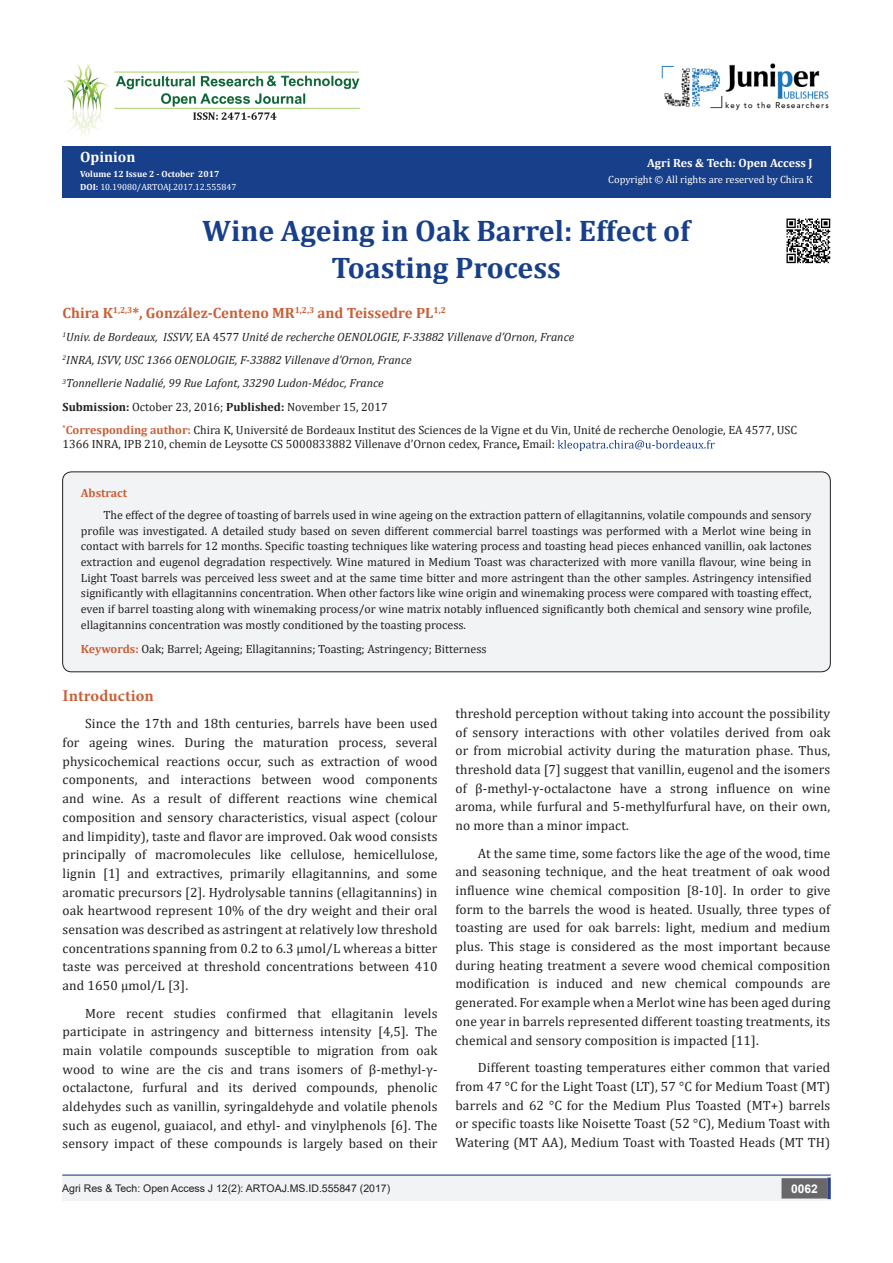
<style>
.page{position:relative;width:893px;height:1263px;background:#fff}
.page>*{position:absolute;margin:0;border:0;box-sizing:border-box;transform-origin:0 0}
.t1{font:700 29.85px "Cambria";color:#183f89}
.t2{font:700 16.5px "Minion Pro";letter-spacing:.005em;color:#ca5f37}
.t3{font:700 15px "Cambria";color:#ca5f37}
.t4{font:700 15px "Cambria";color:#fffefc}
.t5{font:13.5px/18.8px "Cambria";letter-spacing:.01em;color:#231f20;text-align:justify}
.t6{font:12px/15.8px "Cambria";color:#231f20}
.t7{font:italic 12px "Cambria";color:#231f20}
.t8{font:700 12px "Cambria";color:#fffefc}
.t9{font:700 12px "Cambria";color:#ca5f37}
.t10{font:700 12px "Arial";color:#fff}
.t11{font:10.5px "Arial";color:#231f20}
.t12{font:10.5px "Cambria";color:#fffefc}
.t13{font:9px "Cambria";color:#fff}
.t14{font:700 9px "Cambria";color:#fffefc}
.s1{font-weight:700}
.s2{font-style:normal}
.s3{font-weight:700;color:#ca5f37}
</style>
<div class="page">
<svg style="left:558px;top:440px;width:157px;height:11px"></svg>
<div style="left:62px;top:1176px;width:441px;height:25px;background:#f2f3f4"></div>
<div style="left:503px;top:1176px;width:328px;height:25px;background:#f2f3f4"></div>
<div style="left:782px;top:1179px;width:45px;height:19px;background:#68676a"></div>
<div style="left:781px;top:1178px;width:46px;height:20px;border:2px solid #68676a"></div>
<svg style="left:827px;top:1178px;width:4px;height:21px"></svg>
<img style="left:661px;top:63px;width:168px;height:47px">
<img style="left:64px;top:64px;width:296px;height:73px">
<div style="left:62px;top:146px;width:769px;height:52px;background:#183f89"></div>
<hr style="left:62px;top:1174px;width:769px;height:2px;background:#253f8e">
<div style="left:63px;top:472px;width:767px;height:200px;background:#f2f3f4;border-radius:9px"></div>
<div style="left:62px;top:471px;width:769px;height:201px;border:1px solid #231f20;border-radius:9px"></div>
<img style="left:786px;top:218px;width:45px;height:46px">
<p class="t4" style="left:80px;top:147px;width:57px">Opinion</p>
<p class="t14" style="left:80px;top:168px;width:141px">Volume 12 Issue 2 - October 2017</p>
<p class="t13" style="left:80px;top:181px;width:158px"><span class="s1">DOI:</span> 10.19080/ARTOAJ.2017.12.555847</p>
<p class="t8" style="left:647px;top:155px;width:167px">Agri Res &amp; Tech: Open Access J</p>
<p class="t12" style="left:608px;top:173px;width:206px">Copyright © All rights are reserved by Chira K</p>
<p class="t1" style="left:202px;top:209px;width:489px">Wine Ageing in Oak Barrel: Effect of</p>
<p class="t1" style="left:331px;top:247px;width:231px">Toasting Process</p>
<p class="t3" style="left:63px;top:302px;width:385px">Chira K<sup>1,2,3</sup>*, González-Centeno MR<sup>1,2,3</sup> and Teissedre PL<sup>1,2</sup></p>
<p class="t7" style="left:63px;top:328px;width:513px"><sup>1</sup>Univ. de Bordeaux, ISSVV, <span class="s2">EA 4577</span> Unité de recherche OENOLOGIE, F-33882 Villenave d’Ornon, France</p>
<p class="t7" style="left:63px;top:352px;width:350px"><sup>2</sup>INRA, ISVV, USC 1366 OENOLOGIE, F-33882 Villenave d’Ornon, France</p>
<p class="t7" style="left:63px;top:375px;width:323px"><sup>3</sup>Tonnellerie Nadalié, 99 Rue Lafont, 33290 Ludon-Médoc, France</p>
<p class="t6" style="left:63px;top:399px;width:327px"><span class="s1">Submission:</span> October 23, 2016; <span class="s1">Published:</span> November 15, 2017</p>
<p class="t6" style="left:63px;top:423px;width:736px;line-height:14.4px"><sup>*</sup><span class="s3">Corresponding author:</span> Chira K, Université de Bordeaux Institut des Sciences de la Vigne et du Vin, Unité de recherche Oenologie, EA 4577, USC<br>1366 INRA, IPB 210, chemin de Leysotte CS 5000833882 Villenave d’Ornon cedex, France<span class="s1">,</span> Email:</p>
<p class="t9" style="left:81px;top:485px;width:48px">Abstract</p>
<p class="t6" style="left:81px;top:507px;width:732px;text-align:justify;text-indent:22px">The effect of the degree of toasting of barrels used in wine ageing on the extraction pattern of ellagitannins, volatile compounds and sensory profile was investigated. A detailed study based on seven different commercial barrel toastings was performed with a Merlot wine being in contact with barrels for 12 months. Specific toasting techniques like watering process and toasting head pieces enhanced vanillin, oak lactones extraction and eugenol degradation respectively. Wine matured in Medium Toast was characterized with more vanilla flavour, wine being in Light Toast barrels was perceived less sweet and at the same time bitter and more astringent than the other samples. Astringency intensified significantly with ellagitannins concentration. When other factors like wine origin and winemaking process were compared with toasting effect, even if barrel toasting along with winemaking process/or wine matrix notably influenced significantly both chemical and sensory wine profile, ellagitannins concentration was mostly conditioned by the toasting process.</p>
<p class="t6" style="left:81px;top:641px;width:407px"><span class="s3">Keywords:</span> Oak; Barrel; Ageing; Ellagitannins; Toasting; Astringency; Bitterness</p>
<p class="t2" style="left:63px;top:684px;width:93px">Introduction</p>
<p class="t5" style="left:63px;top:714px;width:376px;text-indent:22px">Since the 17th and 18th centuries, barrels have been used for ageing wines. During the maturation process, several physicochemical reactions occur, such as extraction of wood components, and interactions between wood components and wine. As a result of different reactions wine chemical composition and sensory characteristics, visual aspect (colour and limpidity), taste and flavor are improved. Oak wood consists principally of macromolecules like cellulose, hemicellulose, lignin [1] and extractives, primarily ellagitannins, and some aromatic precursors [2]. Hydrolysable tannins (ellagitannins) in oak heartwood represent 10% of the dry weight and their oral sensation was described as astringent at relatively low threshold concentrations spanning from 0.2 to 6.3 µmol/L whereas a bitter taste was perceived at threshold concentrations between 410 and 1650 µmol/L [3].</p>
<p class="t5" style="left:63px;top:1003px;width:376px;text-indent:22px">More recent studies confirmed that ellagitanin levels participate in astringency and bitterness intensity [4,5]. The main volatile compounds susceptible to migration from oak wood to wine are the cis and trans isomers of β-methyl-γ&shy;octalactone, furfural and its derived compounds, phenolic aldehydes such as vanillin, syringaldehyde and volatile phenols such as eugenol, guaiacol, and ethyl- and vinylphenols [6]. The sensory impact of these compounds is largely based on their</p>
<p class="t5" style="left:455px;top:704px;width:376px">threshold perception without taking into account the possibility of sensory interactions with other volatiles derived from oak or from microbial activity during the maturation phase. Thus, threshold data [7] suggest that vanillin, eugenol and the isomers of β-methyl-γ-octalactone have a strong influence on wine aroma, while furfural and 5-methylfurfural have, on their own, no more than a minor impact.</p>
<p class="t5" style="left:455px;top:844px;width:376px;text-indent:22px">At the same time, some factors like the age of the wood, time and seasoning technique, and the heat treatment of oak wood influence wine chemical composition [8-10]. In order to give form to the barrels the wood is heated. Usually, three types of toasting are used for oak barrels: light, medium and medium plus. This stage is considered as the most important because during heating treatment a severe wood chemical composition modification is induced and new chemical compounds are generated. For example when a Merlot wine has been aged during one year in barrels represented different toasting treatments, its chemical and sensory composition is impacted [11].</p>
<p class="t5" style="left:455px;top:1058px;width:376px;text-indent:22px">Different toasting temperatures either common that varied from 47 °C for the Light Toast (LT), 57 °C for Medium Toast (MT) barrels and 62 °C for the Medium Plus Toasted (MT+) barrels or specific toasts like Noisette Toast (52 °C), Medium Toast with Watering (MT AA), Medium Toast with Toasted Heads (MT TH)</p>
<p class="t11" style="left:62px;top:1181px;width:329px">Agri Res &amp; Tech: Open Access J 12(2): ARTOAJ.MS.ID.555847 (2017)</p>
<p class="t10" style="left:791px;top:1180px;width:28px">0062</p>
</div>
